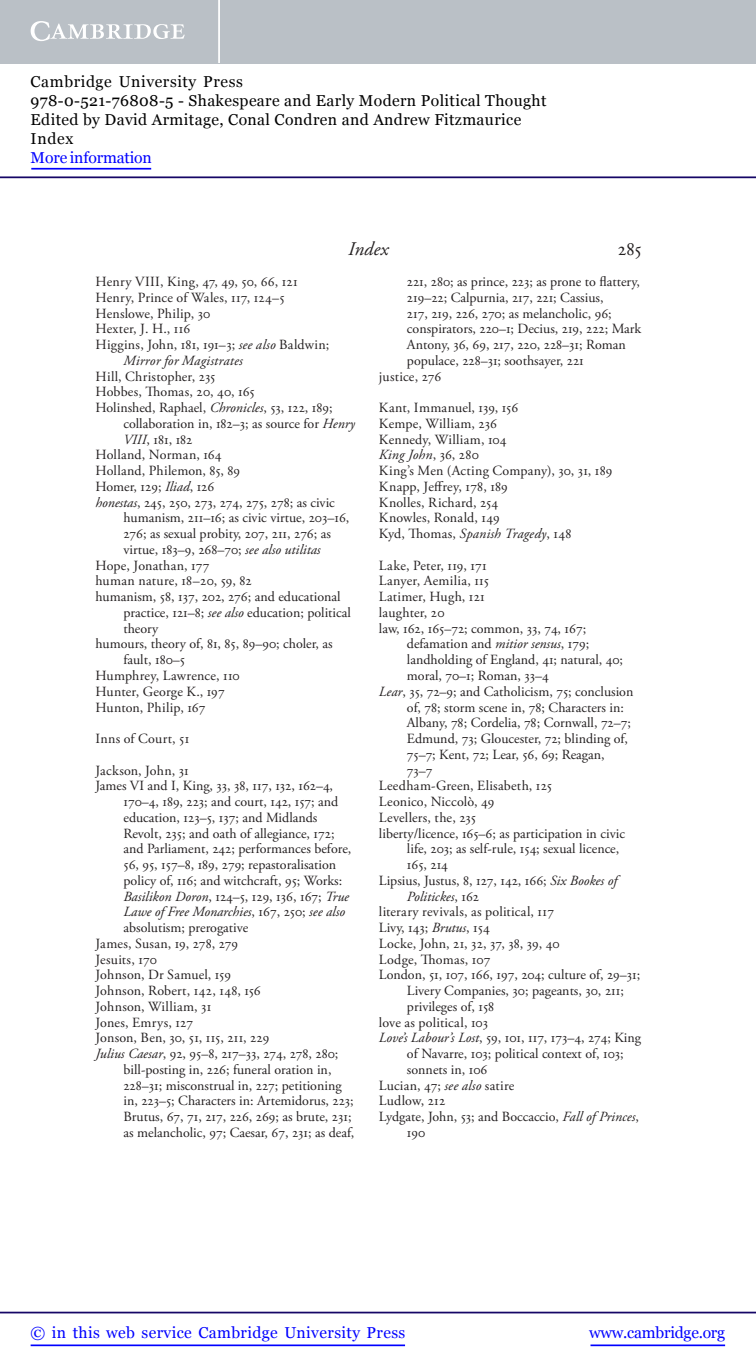
<style>
.page{position:relative;width:756px;height:1371px;background:#fff}
.page>*{position:absolute;margin:0;border:0;box-sizing:border-box;transform-origin:0 0}
.t1{font:italic 19.25px "Adobe Garamond Pro";letter-spacing:.01em;color:#231f20}
.t2{font:19.25px "Adobe Garamond Pro";color:#231f20}
.t3{font:15.75px/18.9px "Georgia";letter-spacing:.025em;color:#000}
.t4{font:15.75px "Georgia";letter-spacing:.025em;color:#00f}
.t5{font:15.75px "Georgia";letter-spacing:-.015em;color:#00f}
.t6{font:15.75px "Georgia";letter-spacing:-.01em;color:#00f}
.t7{font:14px/15.8px "Adobe Garamond Pro";color:#231f20}
.t8{font:italic 14px "Adobe Garamond Pro";color:#231f20}
.t9{font:14px "Adobe Garamond Pro";letter-spacing:.025em;color:#231f20}
.s1{font-style:italic}
.s2{font-style:normal}
</style>
<div class="page">
<hr style="left:591px;top:1344px;width:134px;height:1px;background:#00f">
<hr style="left:0;top:1311px;width:756px;height:2px;background:#150666">
<hr style="left:31px;top:1344px;width:374px;height:1px;background:#00f">
<div style="left:0;top:0;width:756px;height:63px;background:#bac0c6"></div>
<svg style="left:31px;top:21px;width:154px;height:20px"></svg>
<hr style="left:218px;top:0;width:2px;height:63px;background:#fff">
<hr style="left:0;top:176px;width:756px;height:2px;background:#150666">
<hr style="left:31px;top:168px;width:120px;height:1px;background:#00f">
<p class="t3" style="left:31px;top:72px;width:518px">Cambridge University Press<br>978-0-521-76808-5 - Shakespeare and Early Modern Political Thought Edited by David Armitage, Conal Condren and Andrew Fitzmaurice Index</p>
<p class="t6" style="left:31px;top:148px;width:123px">More information</p>
<h1 class="t1" style="left:348px;top:237px;width:42px">Index</h1>
<h1 class="t2" style="left:618px;top:237px;width:25px">285</h1>
<p class="t7" style="left:95px;top:274px;width:47px">Henry VIII</p>
<p class="t7" style="left:160px;top:274px;width:139px">, King, 47, 49, 50, 66, 121</p>
<p class="t7" style="left:95px;top:290px;width:191px">Henry, Prince of Wales, 117, 124–5</p>
<p class="t7" style="left:95px;top:306px;width:116px">Henslowe, Philip, 30</p>
<p class="t7" style="left:95px;top:321px;width:96px">Hexter, J. H., 116</p>
<p class="t7" style="left:95px;top:337px;width:235px">Higgins, John, 181, 191–3; <span class="s1">see also</span> Baldwin;</p>
<p class="t8" style="left:123px;top:352px;width:121px">Mirror for Magistrates</p>
<p class="t7" style="left:95px;top:369px;width:121px">Hill, Christopher, 235</p>
<p class="t7" style="left:95px;top:384px;width:161px">Hobbes, Thomas, 20, 40, 165</p>
<p class="t7" style="left:95px;top:400px;width:239px">Holinshed, Raphael, <span class="s1">Chronicles</span>, 53, 122, 189;</p>
<p class="t7" style="left:123px;top:416px;width:233px">collaboration in, 182–3; as source for <span class="s1">Henry</span></p>
<p class="t7" style="left:123px;top:432px;width:71px"><span class="s1">VIII</span>, 181, 182</p>
<p class="t7" style="left:95px;top:447px;width:127px">Holland, Norman, 164</p>
<p class="t7" style="left:95px;top:463px;width:146px">Holland, Philemon, 85, 89</p>
<p class="t7" style="left:95px;top:479px;width:120px">Homer, 129; <span class="s1">Iliad</span>, 126</p>
<p class="t7" style="left:95px;top:495px;width:241px"><span class="s1">honestas</span>, 245, 250, 273, 274, 275, 278; as civic</p>
<p class="t7" style="left:123px;top:510px;width:227px">humanism, 211–16; as civic virtue, 203–16,</p>
<p class="t7" style="left:123px;top:526px;width:209px">276; as sexual probity, 207, 211, 276; as</p>
<p class="t7" style="left:123px;top:542px;width:199px">virtue, 183–9, 268–70; <span class="s1">see also utilitas</span></p>
<p class="t7" style="left:95px;top:558px;width:116px">Hope, Jonathan, 177</p>
<p class="t7" style="left:95px;top:573px;width:158px">human nature, 18–20, 59, 82</p>
<p class="t7" style="left:95px;top:589px;width:247px">humanism, 58, 137, 202, 276; and educational</p>
<p class="t7" style="left:123px;top:605px;width:229px">practice, 121–8; <span class="s1">see also</span> education; political</p>
<p class="t7" style="left:123px;top:621px;width:36px">theory</p>
<p class="t7" style="left:95px;top:636px;width:239px">humours, theory of, 81, 85, 89–90; choler, as</p>
<p class="t7" style="left:123px;top:652px;width:63px">fault, 180–5</p>
<p class="t7" style="left:95px;top:668px;width:146px">Humphrey, Lawrence, 110</p>
<p class="t7" style="left:95px;top:684px;width:131px">Hunter, George K., 197</p>
<p class="t7" style="left:95px;top:699px;width:111px">Hunton, Philip, 167</p>
<p class="t7" style="left:95px;top:731px;width:95px">Inns of Court, 51</p>
<p class="t7" style="left:95px;top:762px;width:95px">Jackson, John, 31</p>
<p class="t7" style="left:95px;top:778px;width:239px">James VI and I, King, 33, 38, 117, 132, 162–4,</p>
<p class="t7" style="left:123px;top:794px;width:216px">170–4, 189, 223; and court, 142, 157; and</p>
<p class="t7" style="left:123px;top:810px;width:195px">education, 123–5, 137; and Midlands</p>
<p class="t7" style="left:123px;top:825px;width:213px">Revolt, 235; and oath of allegiance, 172;</p>
<p class="t7" style="left:123px;top:841px;width:229px">and Parliament, 242; performances before,</p>
<p class="t7" style="left:123px;top:857px;width:214px">56, 95, 157–8, 189, 279; repastoralisation</p>
<p class="t7" style="left:123px;top:873px;width:220px">policy of, 116; and witchcraft, 95; Works:</p>
<p class="t7" style="left:123px;top:888px;width:227px"><span class="s1">Basilikon Doron</span>, 124–5, 129, 136, 167; <span class="s1">True</span></p>
<p class="t8" style="left:123px;top:903px;width:223px">Lawe of Free Monarchies<span class="s2">, 167, 250;</span> see also</p>
<p class="t7" style="left:123px;top:920px;width:126px">absolutism; prerogative</p>
<p class="t7" style="left:95px;top:936px;width:144px">James, Susan, 19, 278, 279</p>
<p class="t7" style="left:95px;top:951px;width:63px">Jesuits, 170</p>
<p class="t7" style="left:95px;top:967px;width:137px">Johnson, Dr Samuel, 159</p>
<p class="t9" style="left:96px;top:982px;width:167px">Johnson, Robert, 142, 148, 156</p>
<p class="t7" style="left:96px;top:999px;width:117px">Johnson, William, 31</p>
<p class="t7" style="left:96px;top:1014px;width:99px">Jones, Emrys, 127</p>
<p class="t7" style="left:96px;top:1030px;width:175px">Jonson, Ben, 30, 51, 115, 211, 229</p>
<p class="t7" style="left:96px;top:1046px;width:244px"><span class="s1">Julius Caesar</span>, 92, 95–8, 217–33, 274, 278, 280;</p>
<p class="t7" style="left:123px;top:1062px;width:210px">bill-posting in, 226; funeral oration in,</p>
<p class="t7" style="left:123px;top:1077px;width:220px">228–31; misconstrual in, 227; petitioning</p>
<p class="t7" style="left:123px;top:1093px;width:232px">in, 223–5; Characters in: Artemidorus, 223;</p>
<p class="t7" style="left:123px;top:1109px;width:230px">Brutus, 67, 71, 217, 226, 269; as brute, 231;</p>
<p class="t7" style="left:123px;top:1125px;width:232px">as melancholic, 97; Caesar, 67, 231; as deaf,</p>
<p class="t7" style="left:407px;top:274px;width:234px">221, 280; as prince, 223; as prone to flattery,</p>
<p class="t7" style="left:407px;top:290px;width:198px">219–22; Calpurnia, 217, 221; Cassius,</p>
<p class="t7" style="left:407px;top:306px;width:206px">217, 219, 226, 270; as melancholic, 96;</p>
<p class="t7" style="left:407px;top:321px;width:236px">conspirators, 220–1; Decius, 219, 222; Mark</p>
<p class="t7" style="left:407px;top:337px;width:220px">Antony, 36, 69, 217, 220, 228–31; Roman</p>
<p class="t7" style="left:407px;top:353px;width:178px">populace, 228–31; soothsayer, 221</p>
<p class="t7" style="left:379px;top:369px;width:64px">justice, 276</p>
<p class="t7" style="left:379px;top:400px;width:235px">Kant, Immanuel, 139, 156<br>Kempe, William, 236<br>Kennedy, William, 104<br><span class="s1">King John</span>, 36, 280<br>King’s Men (Acting Company), 30, 31, 189<br>Knapp, Jeffrey, 178, 189<br>Knolles, Richard, 254<br>Knowles, Ronald, 149<br>Kyd, Thomas, <span class="s1">Spanish Tragedy</span>, 148</p>
<p class="t7" style="left:379px;top:558px;width:109px">Lake, Peter, 119, 171</p>
<p class="t7" style="left:379px;top:573px;width:111px">Lanyer, Aemilia, 115</p>
<p class="t7" style="left:379px;top:589px;width:107px">Latimer, Hugh, 121</p>
<p class="t7" style="left:379px;top:605px;width:67px">laughter, 20</p>
<p class="t7" style="left:379px;top:621px;width:209px">law, 162, 165–72; common, 33, 74, 167;</p>
<p class="t7" style="left:407px;top:636px;width:184px">defamation and <span class="s1">mitior sensus</span>, 179;</p>
<p class="t7" style="left:407px;top:652px;width:218px">landholding of England, 41; natural, 40;</p>
<p class="t7" style="left:407px;top:668px;width:143px">moral, 70–1; Roman, 33–4</p>
<p class="t7" style="left:379px;top:684px;width:256px"><span class="s1">Lear</span>, 35, 72–9; and Catholicism, 75; conclusion</p>
<p class="t7" style="left:407px;top:699px;width:219px">of, 78; storm scene in, 78; Characters in:</p>
<p class="t7" style="left:407px;top:715px;width:225px">Albany, 78; Cordelia, 78; Cornwall, 72–7;</p>
<p class="t7" style="left:407px;top:731px;width:223px">Edmund, 73; Gloucester, 72; blinding of,</p>
<p class="t7" style="left:407px;top:747px;width:199px">75–7; Kent, 72; Lear, 56, 69; Reagan,</p>
<p class="t7" style="left:407px;top:762px;width:27px">73–7</p>
<p class="t7" style="left:379px;top:778px;width:174px">Leedham-Green, Elisabeth, 125</p>
<p class="t7" style="left:379px;top:794px;width:117px">Leonico, Niccolò, 49</p>
<p class="t7" style="left:379px;top:810px;width:99px">Levellers, the, 235</p>
<p class="t7" style="left:379px;top:825px;width:248px">liberty/licence, 165–6; as participation in civic</p>
<p class="t7" style="left:407px;top:841px;width:214px">life, 203; as self-rule, 154; sexual licence,</p>
<p class="t7" style="left:407px;top:857px;width:42px">165, 214</p>
<p class="t7" style="left:379px;top:873px;width:240px">Lipsius, Justus, 8, 127, 142, 166; <span class="s1">Six Bookes of</span></p>
<p class="t8" style="left:407px;top:887px;width:74px">Politickes<span class="s2">, 162</span></p>
<p class="t7" style="left:379px;top:904px;width:177px">literary revivals, as political, 117</p>
<p class="t7" style="left:379px;top:920px;width:112px">Livy, 143; <span class="s1">Brutus</span>, 154</p>
<p class="t7" style="left:379px;top:936px;width:182px">Locke, John, 21, 32, 37, 38, 39, 40</p>
<p class="t7" style="left:379px;top:951px;width:113px">Lodge, Thomas, 107</p>
<p class="t7" style="left:379px;top:967px;width:263px">London, 51, 107, 166, 197, 204; culture of, 29–31;</p>
<p class="t7" style="left:407px;top:983px;width:218px">Livery Companies, 30; pageants, 30, 211;</p>
<p class="t7" style="left:407px;top:999px;width:89px">privileges of, 158</p>
<p class="t7" style="left:379px;top:1014px;width:111px">love as political, 103</p>
<p class="t7" style="left:379px;top:1030px;width:264px"><span class="s1">Love’s Labour’s Lost</span>, 59, 101, 117, 173–4, 274; King</p>
<p class="t7" style="left:407px;top:1046px;width:218px">of Navarre, 103; political context of, 103;</p>
<p class="t7" style="left:407px;top:1062px;width:82px">sonnets in, 106</p>
<p class="t7" style="left:379px;top:1077px;width:137px">Lucian, 47; <span class="s1">see also</span> satire</p>
<p class="t7" style="left:379px;top:1093px;width:68px">Ludlow, 212</p>
<p class="t7" style="left:379px;top:1109px;width:261px">Lydgate, John, 53; and Boccaccio, <span class="s1">Fall of Princes</span>,</p>
<p class="t7" style="left:407px;top:1125px;width:20px">190</p>
<p class="t4" style="left:31px;top:1323px;width:376px">© in this web service Cambridge University Press</p>
<p class="t5" style="left:589px;top:1323px;width:137px">www.cambridge.org</p>
</div>
